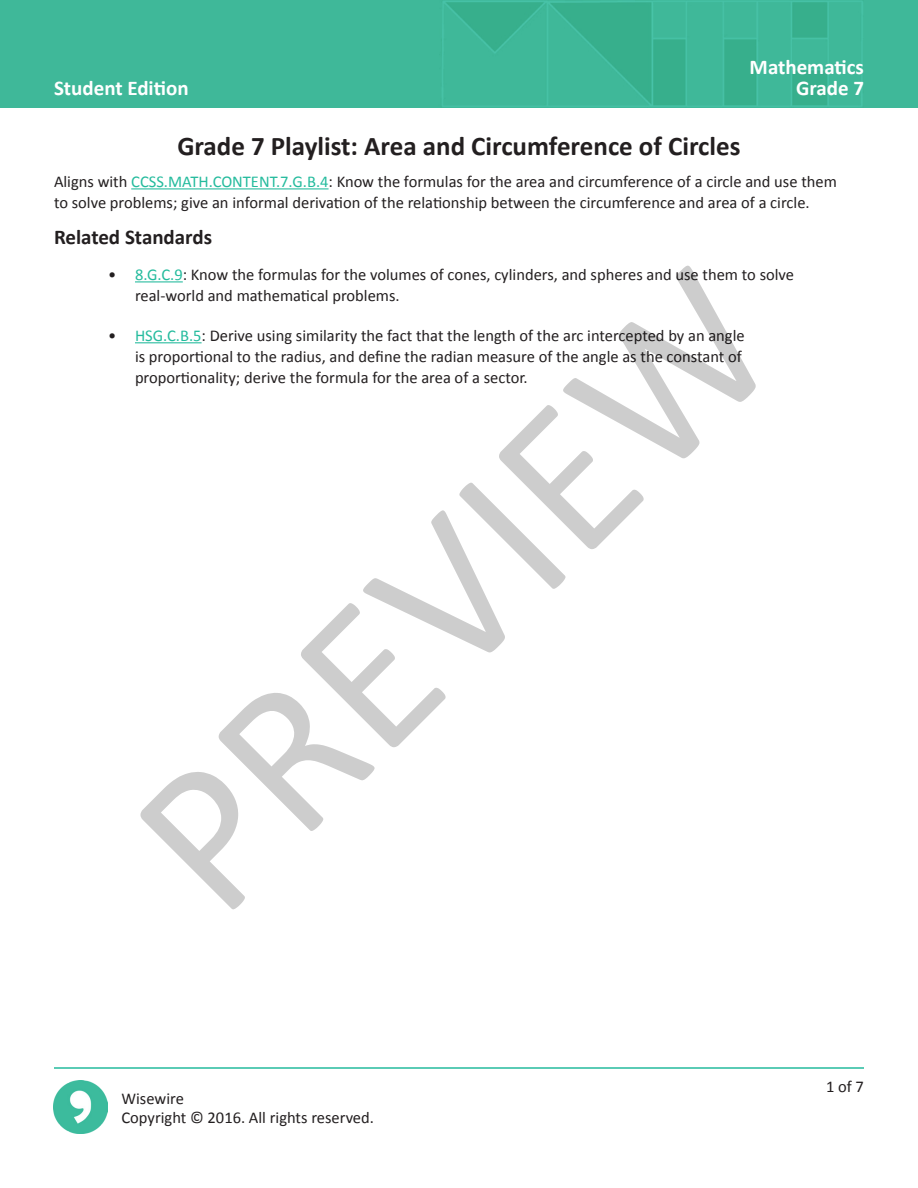
<style>
.page{position:relative;width:918px;height:1188px;background:#fff}
.page>*{position:absolute;margin:0;border:0;box-sizing:border-box;transform-origin:0 0}
.t1{font:214.35px "Calibri";color:rgb(0 0 0/.2)}
.t2{font:700 27px "Calibri";color:#231f20}
.t3{font:700 21px/21px "Calibri";color:#fff;text-align:right}
.Heading_1{font:700 21px "Calibri";color:#231f20}
.Footer_Text{font:16.5px/21px "Calibri";color:#231f20}
.s1{color:#24bb9d}
</style>
<div class="page">
<img style="left:0;top:0;width:918px;height:108px">
<hr style="left:54px;top:1067px;width:810px;height:2px;background:#24bb9d">
<img style="left:54px;top:1080px;width:54px;height:54px">
<hr style="left:131px;top:188px;width:198px;height:1px;background:#24bb9d">
<hr style="left:135px;top:281px;width:48px;height:1px;background:#24bb9d">
<hr style="left:135px;top:342px;width:67px;height:1px;background:#24bb9d">
<p class="t3" style="left:54px;top:77px;width:136px">Student Edition</p>
<p class="t3" style="left:750px;top:56px;width:116px">Mathematics<br>Grade 7</p>
<p class="t2" style="left:177px;top:130px;width:565px">Grade 7 Playlist: Area and Circumference of Circles</p>
<p class="Footer_Text" style="left:54px;top:170px;width:784px">Aligns with <span class="s1">CCSS.MATH.CONTENT.7.G.B.4</span>: Know the formulas for the area and circumference of a circle and use them to solve problems; give an informal derivation of the relationship between the circumference and area of a circle.</p>
<p class="Heading_1" style="left:54px;top:224px;width:160px">Related Standards</p>
<p class="Footer_Text" style="left:135px;top:263px;width:661px;text-indent:-27px">• <span class="s1">8.G.C.9</span>: Know the formulas for the volumes of cones, cylinders, and spheres and use them to solve real-world and mathematical problems.</p>
<p class="Footer_Text" style="left:135px;top:324px;width:611px;text-indent:-27px">• <span class="s1">HSG.C.B.5</span>: Derive using similarity the fact that the length of the arc intercepted by an angle is -proportional to the radius, and define the radian measure of the angle as the constant of proportionality; derive the formula for the area of a sector.</p>
<h1 class="t1" style="left:76px;top:779px;width:804px;rotate:-45deg">PREVIEW</h1>
<p class="Footer_Text" style="left:122px;top:1088px;width:254px;line-height:18.9px">Wisewire<br>Copyright © 2016. All rights reserved.</p>
<p class="Footer_Text" style="left:826px;top:1076px;width:39px">1 of 7</p>
</div>
